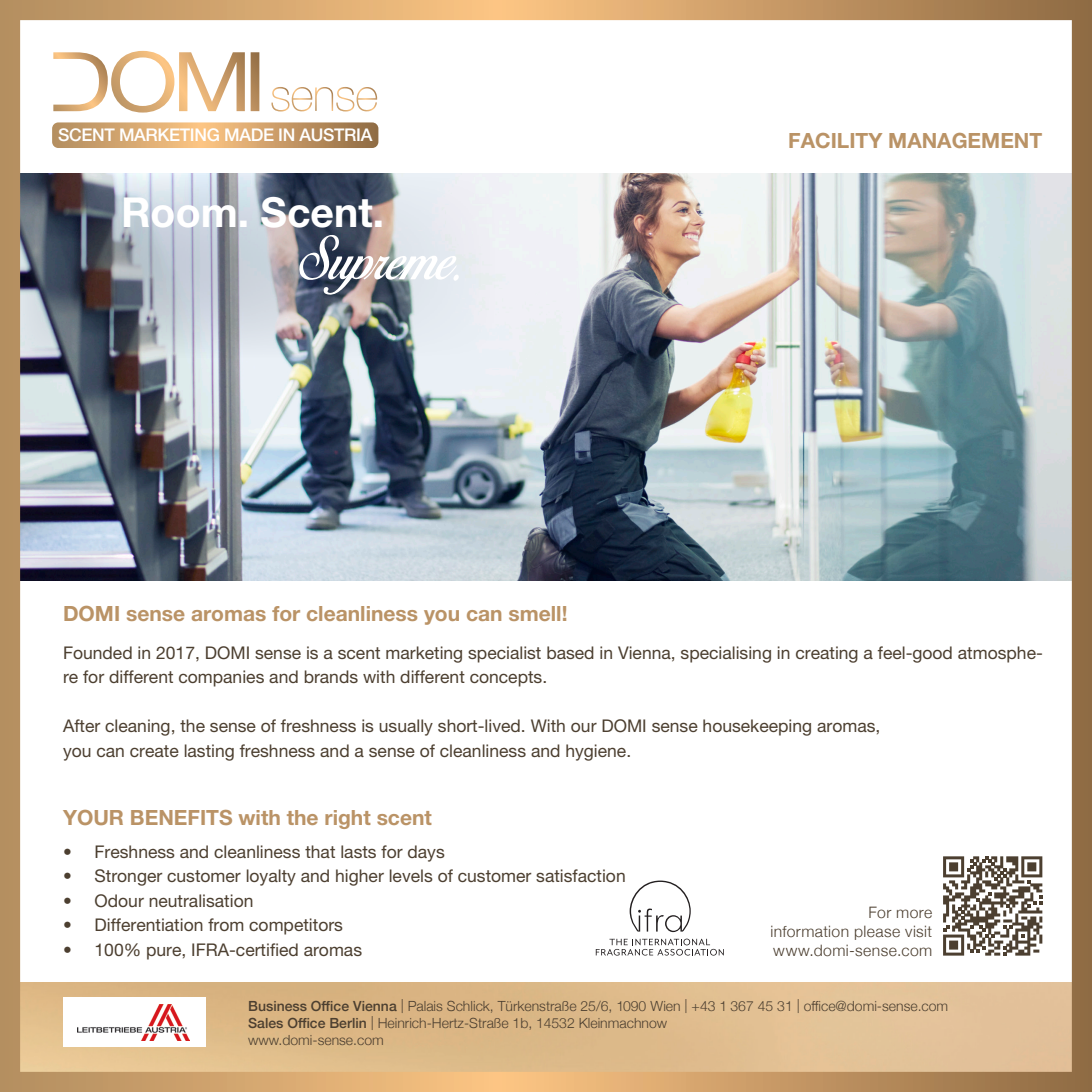
<style>
.page{position:relative;width:1092px;height:1092px;background:#fff}
.page>*{position:absolute;margin:0;border:0;box-sizing:border-box;transform-origin:0 0}
.t1{font:52.5px "Birdsof Paradise";color:#fff}
.t2{font:700 41.3px "Helvetica Neue LT Pro";color:#fff}
.t3{font:700 21px "Helvetica Neue LT Pro";color:#ba9366}
.t4{font:17.5px/24.5px "Helvetica Neue LT Pro";color:#4c3f30}
.t5{font:500 17.5px "Helvetica Neue LT Pro";letter-spacing:-.02em;color:#fff}
.t6{font:300 15.75px/18.9px "Helvetica Neue";letter-spacing:.025em;color:#4c3f30;text-align:justify}
.t7{font:300 14px/16.8px "Helvetica Neue";color:#4c3f30}
.s1{font-weight:500}
</style>
<div class="page">
<img style="left:0;top:0;width:1091px;height:1091px">
<p class="t5" style="left:58px;top:124px;width:315px">SCENT MARKETING MADE IN AUSTRIA</p>
<h2 class="t2" style="left:121px;top:187px;width:264px">Room. Scent.</h2>
<h1 class="t1" style="left:302px;top:227px;width:163px">Supreme.</h1>
<p class="t3" style="left:788px;top:127px;width:255px">FACILITY MANAGEMENT</p>
<p class="t3" style="left:63px;top:600px;width:506px">DOMI sense aromas for cleanliness you can smell!</p>
<p class="t4" style="left:63px;top:640px;width:981px">Founded in 2017, DOMI sense is a scent marketing specialist based in Vienna, specialising in creating a feel-good atmosphe&shy;re for different companies and brands with different concepts.</p>
<p class="t4" style="left:63px;top:713px;width:818px">After cleaning, the sense of freshness is usually short-lived. With our DOMI sense housekeeping aromas, you can create lasting freshness and a sense of cleanliness and hygiene.</p>
<p class="t3" style="left:63px;top:804px;width:370px">YOUR BENEFITS with the right scent</p>
<p class="t4" style="left:63px;top:838px;width:383px">• Freshness and cleanliness that lasts for days</p>
<p class="t4" style="left:63px;top:863px;width:564px">• Stronger customer loyalty and higher levels of customer satisfaction</p>
<p class="t4" style="left:63px;top:887px;width:192px">• Odour neutralisation</p>
<p class="t4" style="left:63px;top:912px;width:281px">• Differentiation from competitors</p>
<p class="t4" style="left:63px;top:936px;width:300px">• 100% pure, IFRA-certified aromas</p>
<p class="t6" style="left:770px;top:901px;width:163px;text-indent:98px">For more information please visit www.domi-sense.com</p>
<p class="t7" style="left:248px;top:996px;width:701px"><span class="s1">Business Office Vienna</span> | Palais Schlick, Türkenstraße 25/6, 1090 Wien | +43 1 367 45 31 | office@domi-sense.com<br><span class="s1">Sales Office Berlin</span> | Heinrich-Hertz-Straße 1b, 14532 Kleinmachnow<br>www.domi-sense.com</p>
</div>
